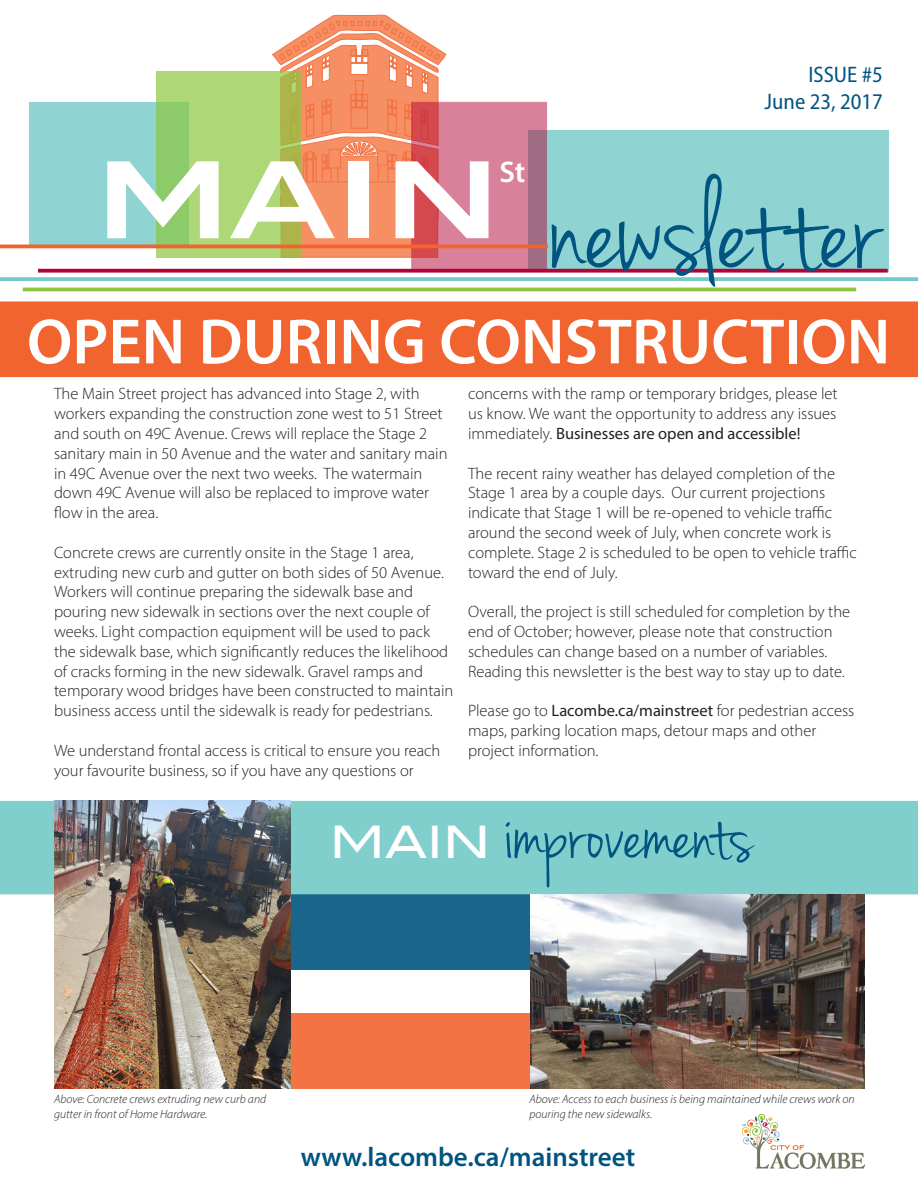
<style>
.page{position:relative;width:918px;height:1188px;background:#fff}
.page>*{position:absolute;margin:0;border:0;box-sizing:border-box;transform-origin:0 0}
.t1{font:135px "Jenna Sue";color:#005480}
.t2{font:700 106.2px "Blair ITC";color:#fff}
.t3{font:81px "Jenna Sue";color:#005480}
.t4{font:600 64.5px "Myriad Pro";color:#fff}
.t5{font:600 30px "Myriad Pro";color:#fff}
.t6{font:600 27px "Myriad Pro";color:#005480}
.t7{font:semi-condensed 22.5px "Myriad Pro";color:#005480}
.t8{font:300 16.5px/19.8px "Myriad Pro";color:#231f20}
.t9{font:italic 300 12px/14.4px "Myriad Pro";color:#231f20}
.s1{font-weight:400}
.s2{font-family:"Blair ITC";font-weight:500;font-size:45px;color:#fff}
</style>
<div class="page">
<div style="left:291px;top:894px;width:239px;height:76px;background:#1a658c"></div>
<img style="left:743px;top:1114px;width:121px;height:54px">
<div style="left:529px;top:130px;width:360px;height:142px;background:#8fd4d2"></div>
<svg style="left:272px;top:14px;width:174px;height:168px"></svg>
<div style="left:338px;top:156px;width:40px;height:71px;background:#f68f63;border:1px solid #f2642f"></div>
<div style="left:281px;top:182px;width:157px;height:75px;background:#f68f63;border:1px solid #f2642f"></div>
<div style="left:377px;top:151px;width:10px;height:14px;background:#f68f63;border:1px solid #f2642f"></div>
<div style="left:329px;top:149px;width:12px;height:19px;background:#f68f63;border:1px solid #f2642f"></div>
<div style="left:29px;top:102px;width:159px;height:143px;background:#8fd4d2"></div>
<hr style="left:23px;top:288px;width:833px;height:3px;background:#8bc63e">
<svg style="left:38px;top:269px;width:850px;height:4px;fill:#b30437"></svg>
<svg style="left:0;top:277px;width:918px;height:4px;fill:#73cac7"></svg>
<svg style="left:156px;top:71px;width:145px;height:186px;fill:#aed778"></svg>
<svg style="left:411px;top:102px;width:136px;height:169px;fill:#d9819b"></svg>
<hr style="left:0;top:245px;width:548px;height:3px;background:#f2642f">
<div style="left:0;top:301px;width:918px;height:76px;background:#f2642f"></div>
<div style="left:0;top:801px;width:918px;height:93px;background:#81cfcc"></div>
<div style="left:291px;top:1013px;width:267px;height:76px;background:#f37344"></div>
<img style="left:530px;top:894px;width:334px;height:195px">
<img style="left:54px;top:801px;width:237px;height:288px">
<p class="t7" style="left:808px;top:60px;width:76px">ISSUE #5</p>
<p class="t7" style="left:765px;top:87px;width:120px">June 23, 2017</p>
<p class="t5" style="left:500px;top:153px;width:27px">St</p>
<p class="t2" style="left:95px;top:134px;width:407px">MAIN</p>
<p class="t1" style="left:550px;top:151px;width:331px">newsletter</p>
<p class="t4" style="left:27px;top:301px;width:865px">OPEN DURING CONSTRUCTION</p>
<p class="t8" style="left:54px;top:384px;width:395px">The Main Street project has advanced into Stage 2, with workers expanding the construction zone west to 51 Street and south on 49C Avenue. Crews will replace the Stage 2 sanitary main in 50 Avenue and the water and sanitary main in 49C Avenue over the next two weeks. The watermain down 49C Avenue will also be replaced to improve water flow in the area.</p>
<p class="t8" style="left:54px;top:542px;width:401px">Concrete crews are currently onsite in the Stage 1 area, extruding new curb and gutter on both sides of 50 Avenue.<br>Workers will continue preparing the sidewalk base and pouring new sidewalk in sections over the next couple of weeks. Light compaction equipment will be used to pack the sidewalk base, which significantly reduces the likelihood of cracks forming in the new sidewalk. Gravel ramps and temporary wood bridges have been constructed to maintain business access until the sidewalk is ready for pedestrians.</p>
<p class="t8" style="left:54px;top:740px;width:388px">We understand frontal access is critical to ensure you reach your favourite business, so if you have any questions or</p>
<p class="t8" style="left:468px;top:384px;width:371px;text-align:justify">concerns with the ramp or temporary bridges, please let us know. We want the opportunity to address any issues immediately. <span class="s1">Businesses are open and accessible!</span></p>
<p class="t8" style="left:468px;top:463px;width:369px">The recent rainy weather has delayed completion of the<br>Stage 1 area by a couple days. Our current projections</p>
<p class="t8" style="left:468px;top:503px;width:390px">indicate that Stage 1 will be re-opened to vehicle traffic around the second week of July, when concrete work is complete. Stage 2 is scheduled to be open to vehicle traffic toward the end of July.</p>
<p class="t8" style="left:468px;top:602px;width:384px">Overall, the project is still scheduled for completion by the</p>
<p class="t8" style="left:468px;top:622px;width:378px">end of October; however, please note that construction schedules can change based on a number of variables.<br>Reading this newsletter is the best way to stay up to date.</p>
<p class="t8" style="left:468px;top:701px;width:388px">Please go to <span class="s1">Lacombe.ca/mainstreet</span> for pedestrian access maps, parking location maps, detour maps and other</p>
<p class="t8" style="left:468px;top:740px;width:132px">project information.</p>
<p class="t3" style="left:329px;top:788px;width:425px"><span class="s2">MAIN</span> improvements</p>
<p class="t9" style="left:54px;top:1092px;width:214px">Above: Concrete crews extruding new curb and gutter in front of Home Hardware.</p>
<p class="t9" style="left:530px;top:1092px;width:327px">Above: Access to each business is being maintained while crews work on</p>
<p class="t9" style="left:530px;top:1106px;width:124px">pouring the new sidewalks.</p>
<p class="t6" style="left:301px;top:1140px;width:336px">www.lacombe.ca/mainstreet</p>
</div>
